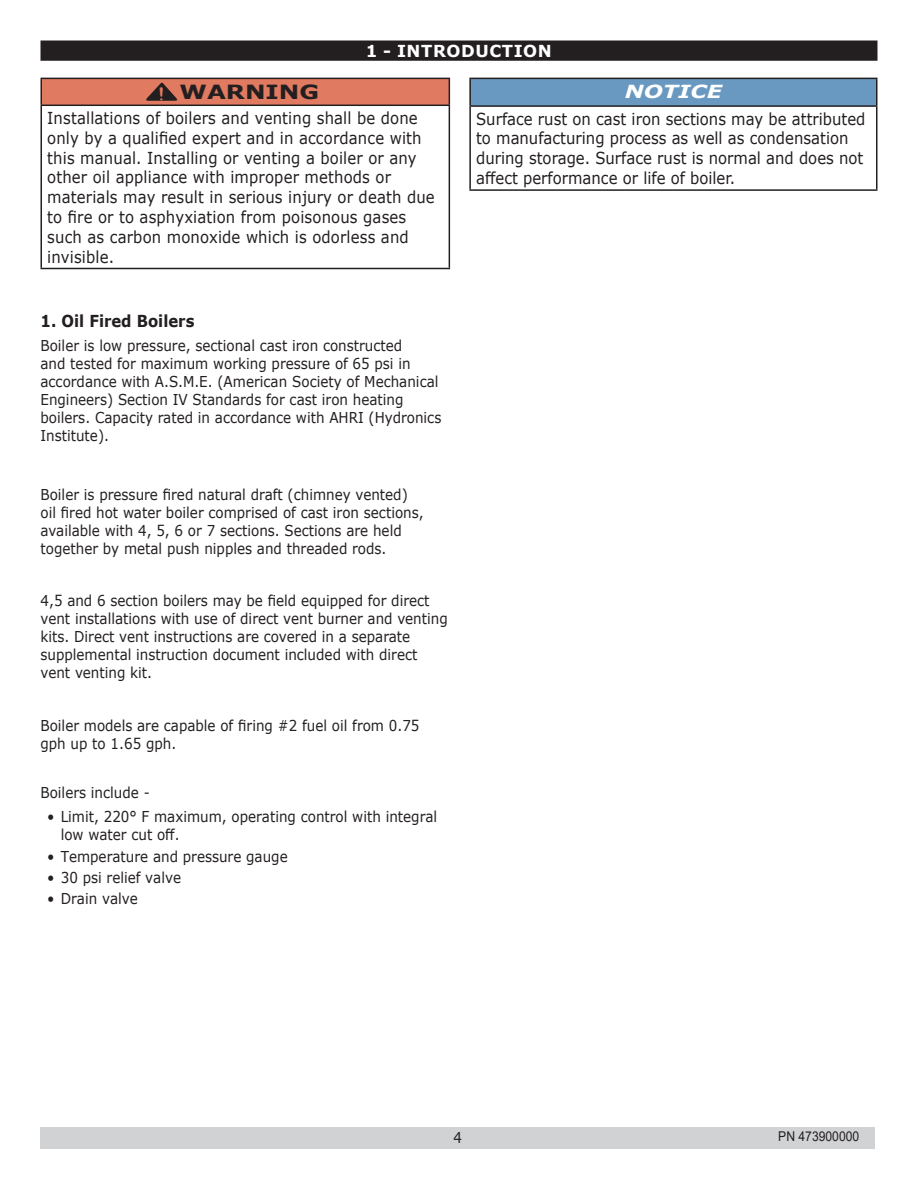
<style>
.page{position:relative;width:918px;height:1188px;background:#fff}
.page>*{position:absolute;margin:0;border:0;box-sizing:border-box;transform-origin:0 0}
.Body_text{font:700 21px "Courier New";color:#e07a60;scale:.9 1}
.t1{font:700 19.5px "Verdana";color:#231f20;scale:1.25 1}
.t2{font:italic 700 18px "Verdana";color:#fff;scale:1.25 1}
.t3{font:16.5px/19.8px "Verdana";letter-spacing:.01em;color:#231f20;scale:.9 1}
.Sub_Section{font:700 16.5px "Verdana";color:#231f20;scale:.9 1}
.New_Section_for_TOC{font:700 16.5px "Verdana";letter-spacing:.035em;color:#fff}
.t4{font:15px/18px "Verdana";color:#231f20;scale:.9 1}
.t5{font:13.5px "Arial";color:#231f20;scale:.9 1}
</style>
<div class="page">
<div style="left:40px;top:1127px;width:835px;height:22px;background:#d1d2d4"></div>
<div style="left:41px;top:41px;width:836px;height:19px;background:#231f20"></div>
<div style="left:40px;top:40px;width:838px;height:21px;border:2px solid #231f20"></div>
<div style="left:41px;top:78px;width:408px;height:27px;background:#e07a60"></div>
<hr style="left:40px;top:78px;width:410px;height:1px;background:#231f20">
<hr style="left:40px;top:79px;width:2px;height:26px;background:#231f20">
<svg style="left:449px;top:79px;width:1px;height:26px"></svg>
<hr style="left:40px;top:105px;width:410px;height:1px;background:#231f20">
<hr style="left:40px;top:106px;width:2px;height:162px;background:#231f20">
<hr style="left:449px;top:106px;width:1px;height:162px;background:#231f20">
<hr style="left:40px;top:268px;width:410px;height:1px;background:#231f20">
<svg style="left:146px;top:82px;width:32px;height:19px"></svg>
<div style="left:470px;top:78px;width:407px;height:28px;background:#6999c0"></div>
<hr style="left:469px;top:78px;width:409px;height:1px;background:#231f20">
<hr style="left:469px;top:79px;width:2px;height:26px;background:#231f20">
<hr style="left:876px;top:79px;width:2px;height:26px;background:#231f20">
<hr style="left:469px;top:105px;width:409px;height:2px;background:#231f20">
<hr style="left:469px;top:107px;width:2px;height:82px;background:#231f20">
<hr style="left:876px;top:107px;width:2px;height:82px;background:#231f20">
<hr style="left:469px;top:189px;width:409px;height:2px;background:#231f20">
<p class="New_Section_for_TOC" style="left:366px;top:39px;width:188px">1 - INTRODUCTION</p>
<p class="Body_text" style="left:156px;top:80px;width:14px">!</p>
<p class="t2" style="left:625px;top:79px;width:79px">NOTICE</p>
<p class="t3" style="left:476px;top:109px;width:434px">Surface rust on cast iron sections may be attributed to manufacturing process as well as condensation during storage. Surface rust is normal and does not affect performance or life of boiler.</p>
<p class="t1" style="left:180px;top:78px;width:113px">WARNING</p>
<p class="t3" style="left:47px;top:108px;width:432px">Installations of boilers and venting shall be done only by a qualified expert and in accordance with this manual. Installing or venting a boiler or any other oil appliance with improper methods or materials may result in serious injury or death due to fire or to asphyxiation from poisonous gases such as carbon monoxide which is odorless and invisible.</p>
<p class="Sub_Section" style="left:40px;top:310px;width:173px">1. Oil Fired Boilers</p>
<p class="t4" style="left:40px;top:336px;width:447px">Boiler is low pressure, sectional cast iron constructed<br>and tested for maximum working pressure of 65 psi in accordance with A.S.M.E. (American Society of Mechanical Engineers) Section IV Standards for cast iron heating boilers. Capacity rated in accordance with AHRI (Hydronics Institute).</p>
<p class="t4" style="left:40px;top:485px;width:427px">Boiler is pressure fired natural draft (chimney vented) oil fired hot water boiler comprised of cast iron sections, available with 4, 5, 6 or 7 sections. Sections are held together by metal push nipples and threaded rods.</p>
<p class="t4" style="left:40px;top:592px;width:454px">4,5 and 6 section boilers may be field equipped for direct vent installations with use of direct vent burner and venting kits. Direct vent instructions are covered in a separate supplemental instruction document included with direct vent venting kit.</p>
<p class="t4" style="left:40px;top:716px;width:423px">Boiler models are capable of firing #2 fuel oil from 0.75 gph up to 1.65 gph.</p>
<p class="t4" style="left:40px;top:783px;width:123px">Boilers include -</p>
<p class="t4" style="left:61px;top:808px;width:420px;text-indent:-14px">• Limit, 220° F maximum, operating control with integral low water cut off.</p>
<p class="t4" style="left:47px;top:847px;width:269px">• Temperature and pressure gauge</p>
<p class="t4" style="left:47px;top:868px;width:150px">• 30 psi relief valve</p>
<p class="t4" style="left:47px;top:890px;width:102px">• Drain valve</p>
<p class="t4" style="left:453px;top:1129px;width:11px">4</p>
<p class="t5" style="left:778px;top:1127px;width:92px">PN 473900000</p>
</div>
